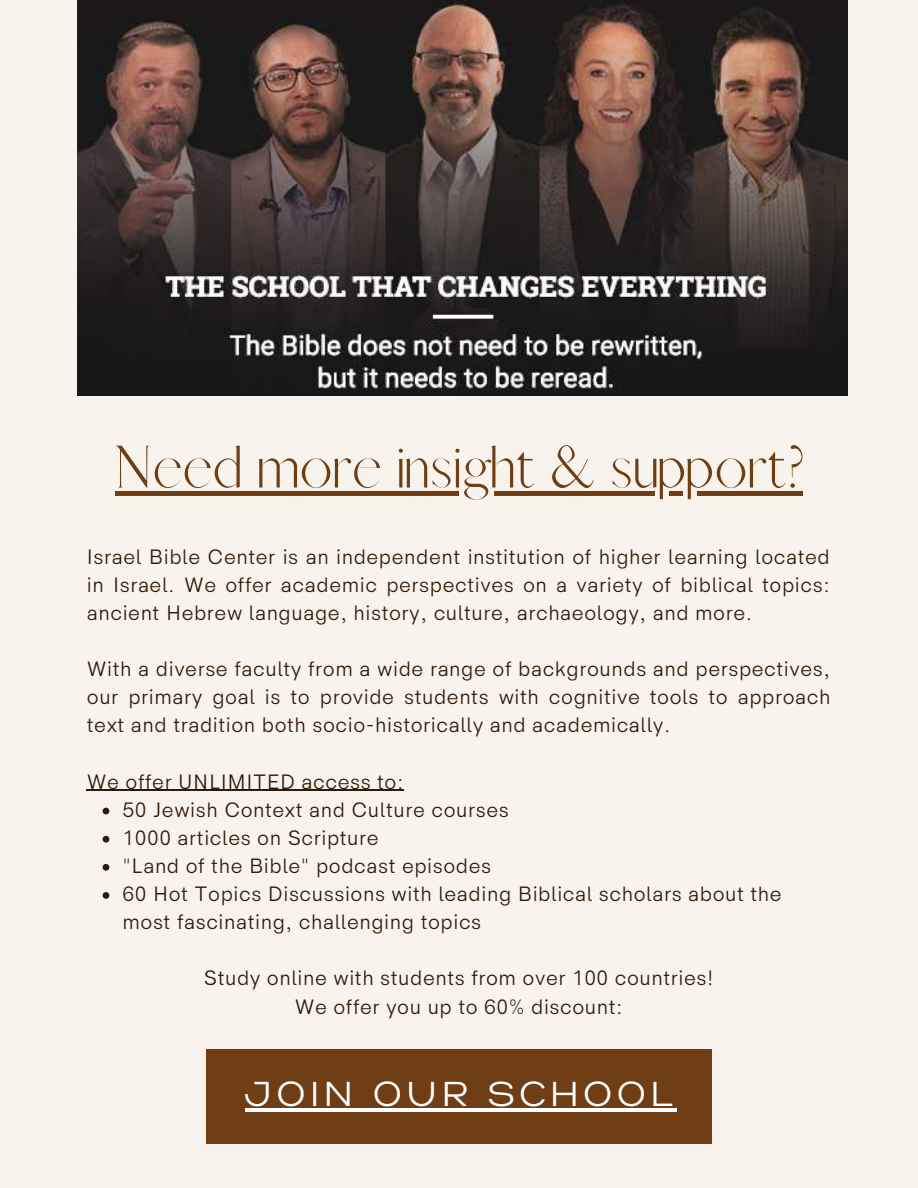
<style>
.page{position:relative;width:918px;height:1188px;background:#f8f4ed}
.page>*{position:absolute;margin:0;border:0;box-sizing:border-box;transform-origin:0 0}
.t1{font:54px "Afrah";color:#6f3e14}
.t2{font:34.5px "Gabriel Sans";letter-spacing:.125em;color:#fff}
.t3{font:21px/28.2px "HK Sentiments";letter-spacing:.025em;color:#301905;text-align:justify}
</style>
<div class="page">
<img style="left:78px;top:0;width:769px;height:396px">
<svg style="left:103px;top:808px;width:6px;height:6px"></svg>
<svg style="left:103px;top:836px;width:6px;height:7px"></svg>
<svg style="left:103px;top:864px;width:6px;height:7px"></svg>
<svg style="left:103px;top:892px;width:6px;height:7px"></svg>
<hr style="left:87px;top:790px;width:317px;height:1px;background:#301905">
<div style="left:207px;top:1049px;width:505px;height:95px;background:#6f3e14"></div>
<hr style="left:245px;top:1109px;width:432px;height:3px;background:#fff">
<hr style="left:115px;top:491px;width:688px;height:4px;background:#6f3e14">
<h1 class="t1" style="left:115px;top:433px;width:688px">Need more insight &amp; support?</h1>
<p class="t3" style="left:87px;top:543px;width:745px">Israel Bible Center is an independent institution of higher learning located in Israel. We offer academic perspectives on a variety of biblical topics: ancient Hebrew language, history, culture, archaeology, and more.</p>
<p class="t3" style="left:87px;top:656px;width:745px">With a diverse faculty from a wide range of backgrounds and perspectives, our primary goal is to provide students with cognitive tools to approach text and tradition both socio-historically and academically.</p>
<p class="t3" style="left:87px;top:768px;width:318px">We offer UNLIMITED access to:</p>
<p class="t3" style="left:123px;top:796px;width:661px;text-align:left">50 Jewish Context and Culture courses<br>1000 articles on Scripture<br>"Land of the Bible" podcast episodes<br>60 Hot Topics Discussions with leading Biblical scholars about the most fascinating, challenging topics</p>
<p class="t3" style="left:204px;top:965px;width:511px;text-align:center">Study online with students from over 100 countries!<br>We offer you up to 60% discount:</p>
<h2 class="t2" style="left:245px;top:1079px;width:429px">JOIN OUR SCHOOL</h2>
</div>
